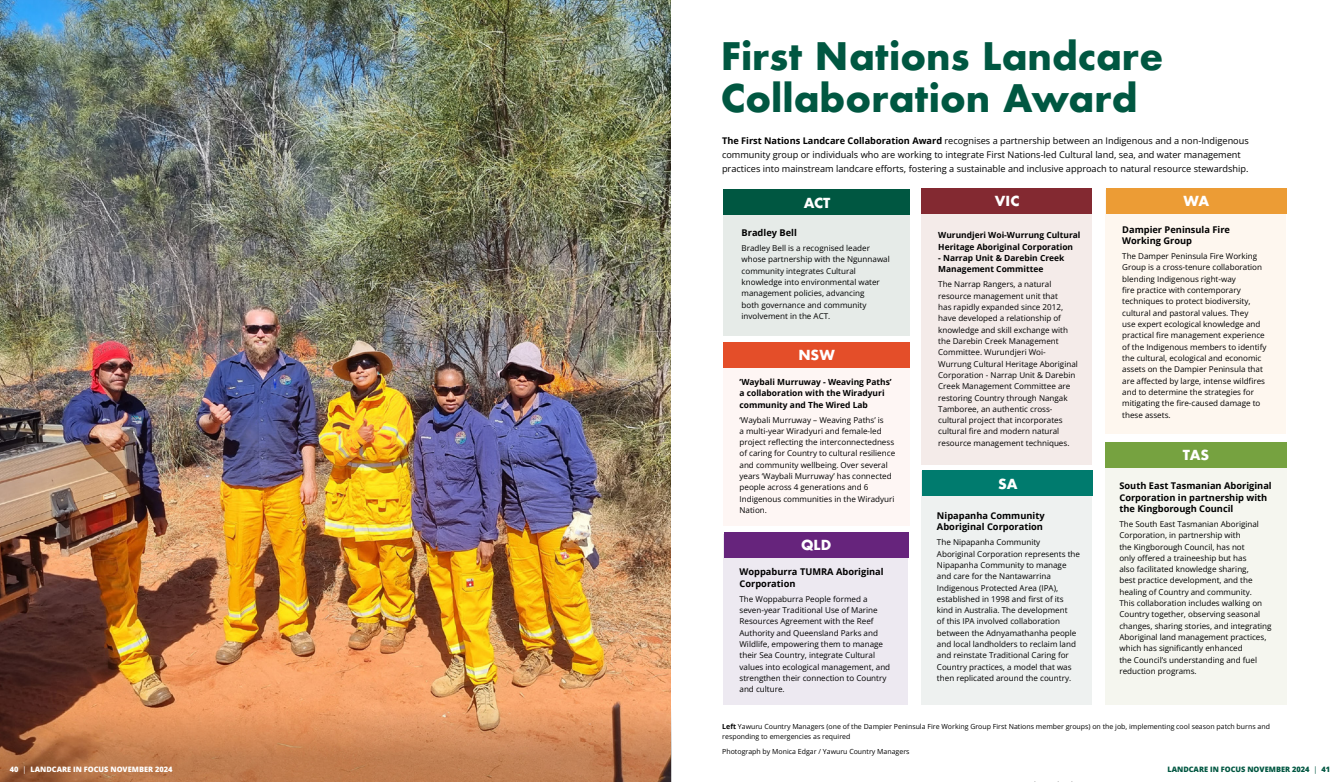
<style>
.page{position:relative;width:1340px;height:782px;background:#fff}
.page>*{position:absolute;margin:0;border:0;box-sizing:border-box;transform-origin:0 0}
.t1{font:700 36.93px/42.1px "Futura";color:#005741}
.t2{font:700 13.47px "Futura";color:#fff}
.t3{font:700 9.28px/11.3px "Open Sans";color:#000}
.t4{font:9.19px/14px "Open Sans";color:#000}
.t5{font:700 8.4px/11.3px "Open Sans";color:#000}
.t6{font:8.05px/11.3px "Open Sans";color:#000}
.t7{font:7.44px "Open Sans";color:#005741}
.t8{font:7.44px "Open Sans";color:#fff}
.t9{font:7px/10.5px "Open Sans";color:#000}
.s1{font-weight:700}
</style>
<div class="page">
<img style="left:0;top:0;width:670px;height:692px">
<svg style="left:0;top:692px;width:671px;height:89px;background:#cb8556"></svg>
<div style="left:723px;top:191px;width:186px;height:144px;background:#e6ebe8"></div>
<div style="left:723px;top:533px;width:184px;height:171px;background:#ede9f1"></div>
<div style="left:1105px;top:190px;width:180px;height:244px;background:#fef7ef"></div>
<div style="left:921px;top:470px;width:171px;height:234px;background:#eef1f0"></div>
<div style="left:921px;top:188px;width:171px;height:276px;background:#f4ebe9"></div>
<div style="left:723px;top:344px;width:186px;height:181px;background:#fef6f4"></div>
<div style="left:1105px;top:442px;width:181px;height:262px;background:#f5f6ef"></div>
<div style="left:723px;top:190px;width:186px;height:25px;background:#005741"></div>
<div style="left:921px;top:188px;width:171px;height:25px;background:#832931"></div>
<div style="left:724px;top:532px;width:184px;height:25px;background:#66247c"></div>
<div style="left:1105px;top:188px;width:181px;height:25px;background:#ec9c35"></div>
<div style="left:922px;top:470px;width:171px;height:25px;background:#007b6e"></div>
<div style="left:723px;top:342px;width:186px;height:25px;background:#e44e29"></div>
<div style="left:1105px;top:442px;width:181px;height:25px;background:#76a240"></div>
<p class="t8" style="left:10px;top:764px;width:164px">40 | LANDCARE IN FOCUS NOVEMBER 2024</p>
<h1 class="t1" style="left:720px;top:35px;width:444px">First Nations Landcare<br>Collaboration Award</h1>
<p class="t4" style="left:722px;top:133px;width:528px"><span class="s1">The First Nations Landcare Collaboration Award</span> recognises a partnership between an Indigenous and a non-Indigenous community group or individuals who are working to integrate First Nations-led Cultural land, sea, and water management practices into mainstream landcare efforts, fostering a sustainable and inclusive approach to natural resource stewardship.</p>
<h2 class="t2" style="left:803px;top:193px;width:28px">ACT</h2>
<h2 class="t2" style="left:994px;top:191px;width:26px">VIC</h2>
<p class="t3" style="left:741px;top:226px;width:57px">Bradley Bell</p>
<p class="t6" style="left:741px;top:242px;width:150px">Bradley Bell is a recognised leader whose partnership with the Ngunnawal community integrates Cultural knowledge into environmental water management policies, advancing<br>both governance and community involvement in the ACT.</p>
<h2 class="t2" style="left:798px;top:345px;width:38px">NSW</h2>
<p class="t5" style="left:739px;top:376px;width:154px">’Waybali Murruway - Weaving Paths’ a collaboration with the Wiradyuri community and The Wired Lab</p>
<p class="t6" style="left:739px;top:413px;width:157px">‘Waybali Murruway – Weaving Paths’ is<br>a multi-year Wiradyuri and female-led project reflecting the interconnectedness of caring for Country to cultural resilience and community wellbeing. Over several years ‘Waybali Murruway’ has connected people across 4 generations and 6<br>Indigenous communities in the Wiradyuri Nation.</p>
<h2 class="t2" style="left:801px;top:535px;width:32px">QLD</h2>
<p class="t3" style="left:739px;top:566px;width:146px">Woppaburra TUMRA Aboriginal<br>Corporation</p>
<p class="t6" style="left:739px;top:592px;width:152px">The Woppaburra People formed a seven-year Traditional Use of Marine Resources Agreement with the Reef Authority and Queensland Parks and Wildlife, empowering them to manage their Sea Country, integrate Cultural values into ecological management, and strengthen their connection to Country and culture.</p>
<p class="t5" style="left:938px;top:229px;width:144px">Wurundjeri Woi-Wurrung Cultural<br>Heritage Aboriginal Corporation</p>
<p class="t5" style="left:938px;top:252px;width:128px">- Narrap Unit &amp; Darebin Creek<br>Management Committee</p>
<p class="t6" style="left:938px;top:278px;width:141px">The Narrap Rangers, a natural resource management unit that<br>has rapidly expanded since 2012, have developed a relationship of knowledge and skill exchange with the Darebin Creek Management<br>Committee. Wurundjeri Woi-<br>Wurrung Cultural Heritage Aboriginal<br>Corporation - Narrap Unit &amp; Darebin<br>Creek Management Committee are restoring Country through Nangak<br>Tamboree, an authentic cross&shy;cultural project that incorporates cultural fire and modern natural resource management techniques.</p>
<h2 class="t2" style="left:998px;top:473px;width:21px">SA</h2>
<p class="t3" style="left:937px;top:509px;width:109px">Nipapanha Community<br>Aboriginal Corporation</p>
<p class="t6" style="left:937px;top:536px;width:145px">The Nipapanha Community Aboriginal Corporation represents the Nipapanha Community to manage and care for the Nantawarrina Indigenous Protected Area (IPA), established in 1998 and first of its kind in Australia. The development<br>of this IPA involved collaboration between the Adnyamathanha people and local landholders to reclaim land and reinstate Traditional Caring for Country practices, a model that was then replicated around the country.</p>
<h2 class="t2" style="left:1183px;top:191px;width:27px">WA</h2>
<p class="t3" style="left:1122px;top:223px;width:109px">Dampier Peninsula Fire<br>Working Group</p>
<p class="t6" style="left:1122px;top:250px;width:146px">The Damper Peninsula Fire Working Group is a cross-tenure collaboration blending Indigenous right-way<br>fire practice with contemporary techniques to protect biodiversity, cultural and pastoral values. They<br>use expert ecological knowledge and practical fire management experience of the Indigenous members to identify the cultural, ecological and economic assets on the Dampier Peninsula that are affected by large, intense wildfires and to determine the strategies for mitigating the fire-caused damage to these assets.</p>
<h2 class="t2" style="left:1182px;top:445px;width:28px">TAS</h2>
<p class="t3" style="left:1119px;top:480px;width:154px">South East Tasmanian Aboriginal<br>Corporation in partnership with the Kingborough Council</p>
<p class="t6" style="left:1119px;top:518px;width:154px">The South East Tasmanian Aboriginal Corporation, in partnership with<br>the Kingborough Council, has not<br>only offered a traineeship but has<br>also facilitated knowledge sharing,<br>best practice development, and the healing of Country and community.<br>This collaboration includes walking on Country together, observing seasonal changes, sharing stories, and integrating Aboriginal land management practices, which has significantly enhanced<br>the Council’s understanding and fuel reduction programs.</p>
<p class="t9" style="left:722px;top:720px;width:549px"><span class="s1">Left</span> Yawuru Country Managers (one of the Dampier Peninsula Fire Working Group First Nations member groups) on the job, implementing cool season patch burns and responding to emergencies as required</p>
<p class="t9" style="left:722px;top:745px;width:189px">Photograph by Monica Edgar / Yawuru Country Managers</p>
<p class="t7" style="left:1167px;top:764px;width:164px">LANDCARE IN FOCUS NOVEMBER 2024 | 41</p>
</div>
